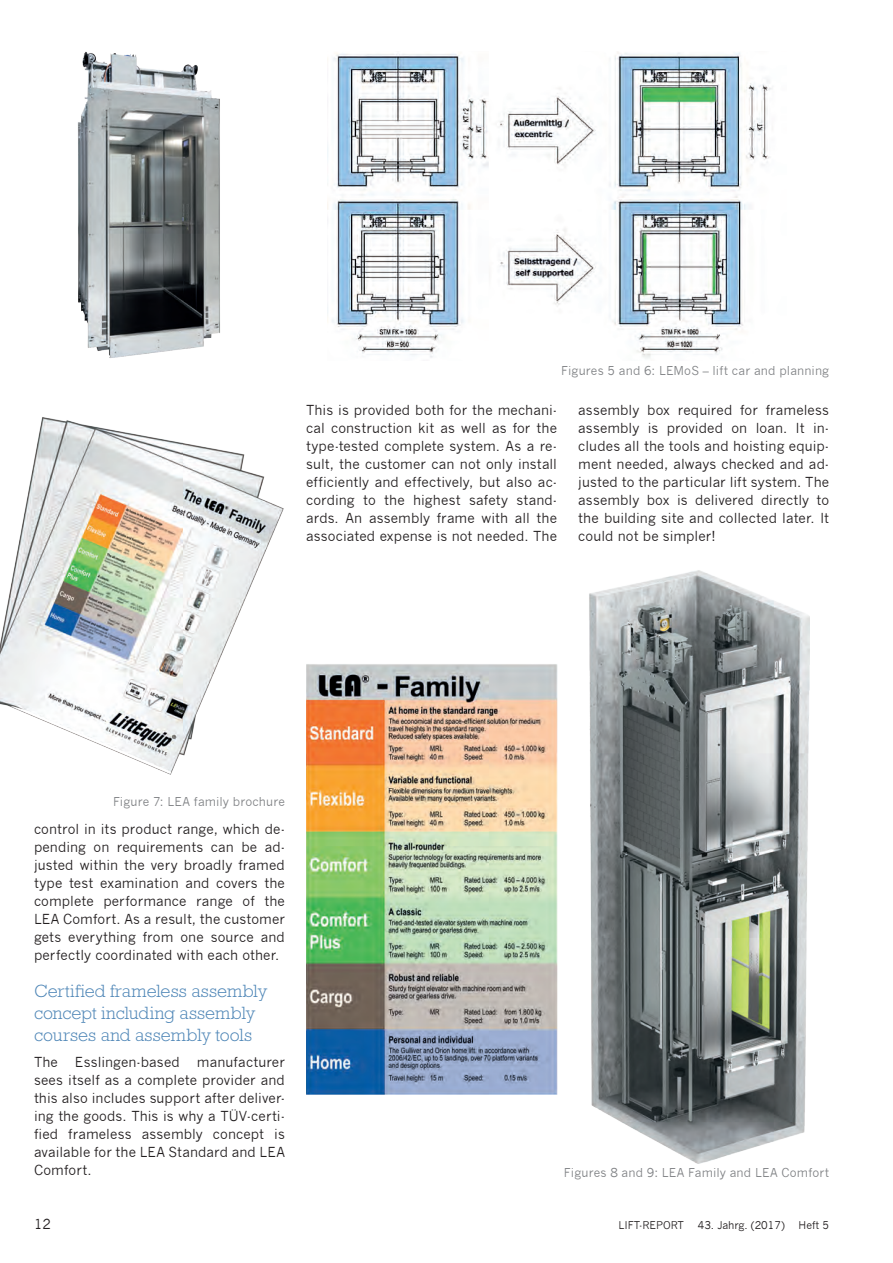
<style>
.page{position:relative;width:893px;height:1263px;background:#fff}
.page>*{position:absolute;margin:0;border:0;box-sizing:border-box;transform-origin:0 0}
.t1{font:300 18px/21.6px "Rockwell";color:#4d85b6}
.t2{font:13.5px/18px "News Gothic";letter-spacing:.005em;color:#231f20;text-align:justify}
.t3{font:12px "News Gothic";letter-spacing:.01em;color:#808285}
.t4{font:10.5px "News Gothic";color:#231f20}
</style>
<div class="page">
<img style="left:77px;top:51px;width:143px;height:307px">
<img style="left:332px;top:52px;width:440px;height:306px">
<img style="left:0;top:417px;width:284px;height:358px">
<img style="left:306px;top:664px;width:251px;height:430px">
<img style="left:589px;top:570px;width:220px;height:593px">
<p class="t3" style="left:561px;top:363px;width:269px">Figures 5 and 6: LEMoS – lift car and planning</p>
<p class="t2" style="left:306px;top:401px;width:252px">This is provided both for the mechani&shy;cal construction kit as well as for the type-tested complete system. As a re&shy;sult, the customer can not only install efficiently and effectively, but also ac&shy;cording to the highest safety stand&shy;ards. An assembly frame with all the associated expense is not needed. The</p>
<p class="t2" style="left:578px;top:401px;width:252px">assembly box required for frameless assembly is provided on loan. It in&shy;cludes all the tools and hoisting equip&shy;ment needed, always checked and ad&shy;justed to the particular lift system. The assembly box is delivered directly to the building site and collected later. It could not be simpler!</p>
<p class="t3" style="left:113px;top:795px;width:173px">Figure 7: LEA family brochure</p>
<p class="t2" style="left:34px;top:820px;width:252px">control in its product range, which de&shy;pending on requirements can be ad&shy;justed within the very broadly framed type test examination and covers the complete performance range of the LEA Comfort. As a result, the customer gets everything from one source and perfectly coordinated with each other.</p>
<h1 class="t1" style="left:34px;top:980px;width:235px">Certified frameless assembly concept including assembly courses and assembly tools</h1>
<p class="t2" style="left:34px;top:1053px;width:25px">The</p>
<p class="t2" style="left:75px;top:1053px;width:106px">Esslingen-based</p>
<p class="t2" style="left:34px;top:1053px;width:252px;text-indent:163px">manufacturer sees itself as a complete provider and this also includes support after deliver&shy;ing the goods. This is why a TÜV-certi&shy;fied frameless assembly concept is available for the LEA Standard and LEA Comfort.</p>
<p class="t3" style="left:564px;top:1166px;width:267px">Figures 8 and 9: LEA Family and LEA Comfort</p>
<p class="t2" style="left:34px;top:1215px;width:18px">12</p>
<p class="t4" style="left:618px;top:1219px;width:67px">LIFT-REPORT</p>
<p class="t4" style="left:698px;top:1219px;width:89px">43. Jahrg. (2017)</p>
<p class="t4" style="left:799px;top:1219px;width:32px">Heft 5</p>
</div>
